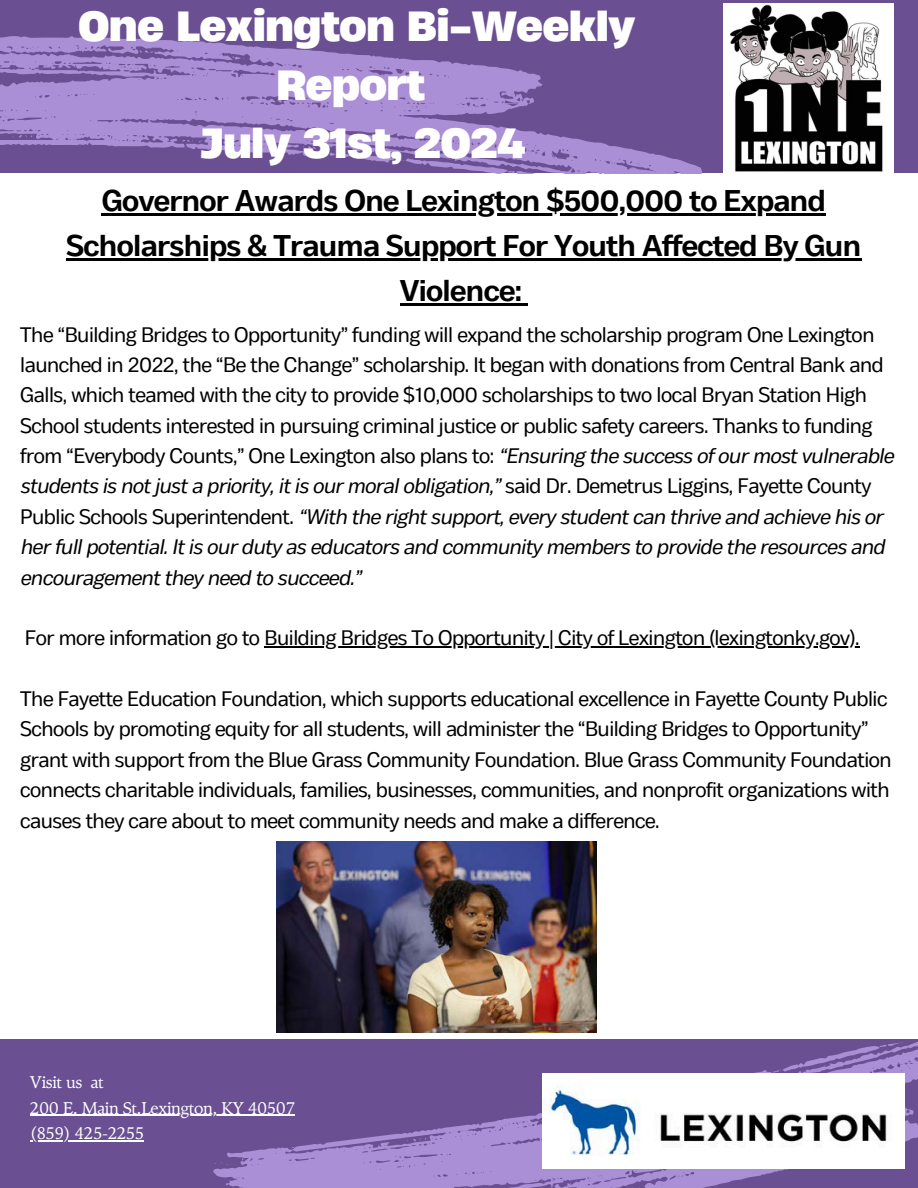
<style>
.page{position:relative;width:918px;height:1188px;background:#fff}
.page>*{position:absolute;margin:0;border:0;box-sizing:border-box;transform-origin:0 0}
.t1{font:700 39.6px/58.5px "Heading Now 76";letter-spacing:-.02em;color:#fff;text-align:center}
.t2{font:700 30px/45px "Body Text";letter-spacing:-.02em;color:#000;text-align:center}
.t3{font:21px/30.3px "Body Text";letter-spacing:-.02em;color:#000}
.t4{font:16.95px "TY Serif";letter-spacing:-.02em;color:#fff}
.s1{font-style:italic}
</style>
<div class="page">
<div style="left:0;top:0;width:918px;height:173px;background:#6a5092"></div>
<svg style="left:0;top:36px;width:702px;height:137px"></svg>
<div style="left:0;top:1039px;width:918px;height:149px;background:#6a5092"></div>
<hr style="left:30px;top:1115px;width:265px;height:1px;background:#fff">
<hr style="left:30px;top:1140px;width:41px;height:1px;background:#fff">
<svg style="left:50px;top:1042px;width:868px;height:146px"></svg>
<img style="left:542px;top:1074px;width:363px;height:94px">
<img style="left:723px;top:3px;width:170px;height:170px">
<hr style="left:265px;top:646px;width:595px;height:2px;background:#000">
<img style="left:276px;top:842px;width:321px;height:191px">
<hr style="left:102px;top:213px;width:724px;height:2px;background:#000">
<hr style="left:66px;top:258px;width:796px;height:2px;background:#000">
<hr style="left:400px;top:303px;width:122px;height:2px;background:#000">
<svg style="left:522px;top:303px;width:6px;height:2px"></svg>
<p class="t1" style="left:78px;top:-4px;width:559px">One Lexington Bi-Weekly<br>Report<br>July 31st, 2024</p>
<p class="t2" style="left:102px;top:180px;width:726px">Governor Awards One Lexington $500,000 to Expand</p>
<p class="t2" style="left:66px;top:225px;width:796px">Scholarships &amp; Trauma Support For Youth Affected By Gun<br>Violence:</p>
<h3 class="t3" style="left:20px;top:321px;width:875px">The “Building Bridges to Opportunity” funding will expand the scholarship program One Lexington launched in 2022, the “Be the Change” scholarship. It began with donations from Central Bank and Galls, which teamed with the city to provide $10,000 scholarships to two local Bryan Station High School students interested in pursuing criminal justice or public safety careers. Thanks to funding from “Everybody Counts,” One Lexington also plans to: <span class="s1">“Ensuring the success of our most vulnerable students is not just a priority, it is our moral obligation,”</span> said Dr. Demetrus Liggins, Fayette County Public Schools Superintendent. <span class="s1">“With the right support, every student can thrive and achieve his or her full potential. It is our duty as educators and community members to provide the resources and encouragement they need to succeed.”</span></h3>
<h3 class="t3" style="left:25px;top:624px;width:836px">For more information go to Building Bridges To Opportunity | City of Lexington (lexingtonky.gov).</h3>
<p class="t3" style="left:20px;top:685px;width:869px">The Fayette Education Foundation, which supports educational excellence in Fayette County Public<br>Schools by promoting equity for all students, will administer the “Building Bridges to Opportunity”</p>
<p class="t3" style="left:20px;top:746px;width:873px;text-align:justify">grant with support from the Blue Grass Community Foundation. Blue Grass Community Foundation connects charitable individuals, families, businesses, communities, and nonprofit organizations with causes they care about to meet community needs and make a difference.</p>
<p class="t4" style="left:30px;top:1072px;width:75px">Visit us at</p>
<p class="t4" style="left:30px;top:1098px;width:267px">200 E. Main St.Lexington, KY 40507</p>
<h1 class="t4" style="left:30px;top:1123px;width:116px">(859) 425-2255</h1>
</div>
